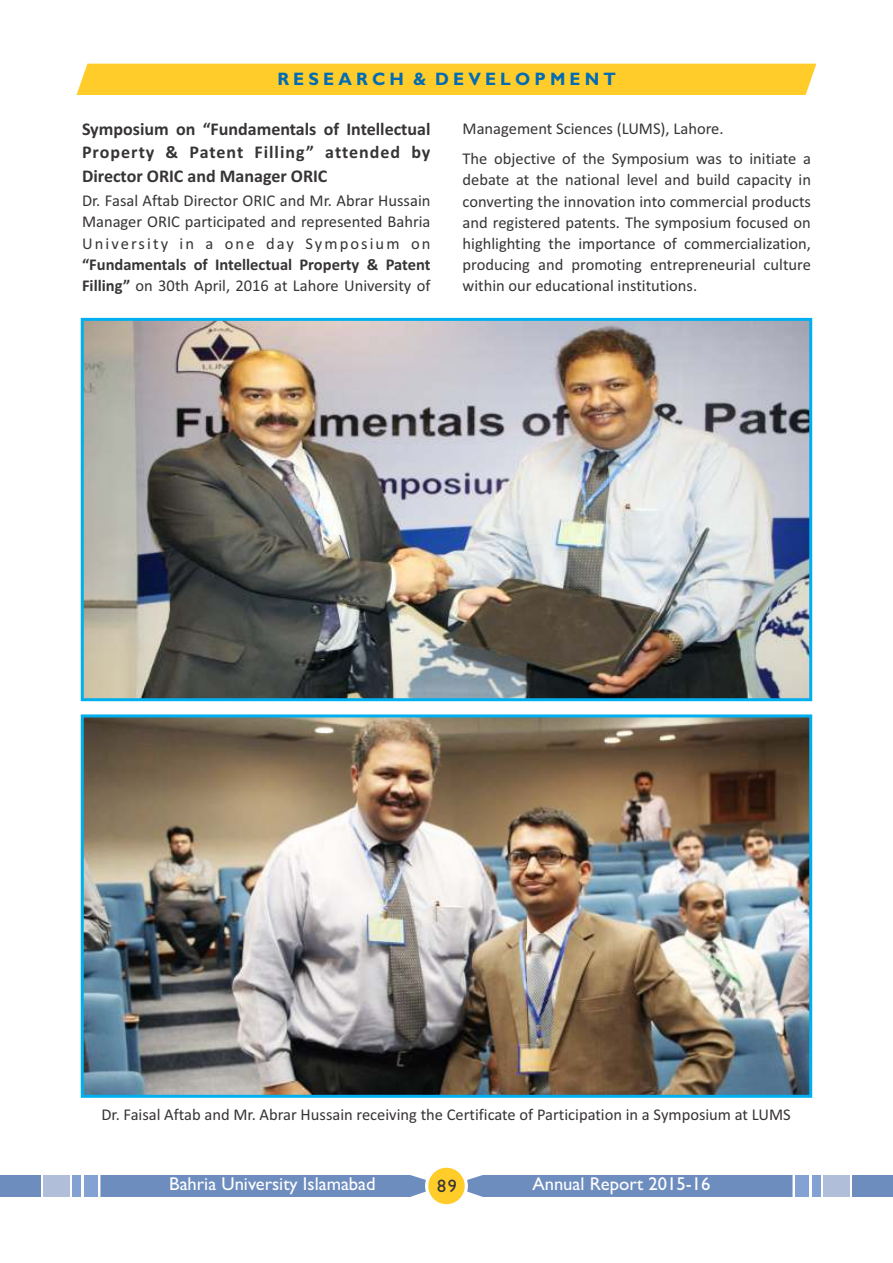
<style>
.page{position:relative;width:893px;height:1263px;background:#fff}
.page>*{position:absolute;margin:0;border:0;box-sizing:border-box;transform-origin:0 0}
.t1{font:18.6px "Gill Sans";color:#fefefe}
.t2{font:700 18px/23.1px "Calibri";color:#373435;text-align:justify}
.t3{font:700 18px "Gill Sans";letter-spacing:.24em;color:#006cb5;scale:.96 1}
.t4{font:18px "Gill Sans";color:#373435}
.t5{font:16.5px/21.1px "Calibri";color:#373435;text-align:justify}
.t6{font:700 16.5px/21.1px "Calibri";color:#373435}
.s1{font-weight:400}
</style>
<div class="page">
<img style="left:85px;top:322px;width:723px;height:375px">
<div style="left:81px;top:318px;width:731px;height:383px;border:3px solid #00afef"></div>
<img style="left:85px;top:718px;width:723px;height:376px">
<div style="left:81px;top:714px;width:731px;height:384px;border:3px solid #00afef"></div>
<div style="left:77px;top:64px;width:739px;height:31px;background:#ffcc29"></div>
<div style="left:467px;top:1175px;width:325px;height:22px;background:#6e8dbf"></div>
<div style="left:853px;top:1175px;width:40px;height:22px;background:#6e8dbf"></div>
<div style="left:823px;top:1175px;width:27px;height:22px;background:#b1beda"></div>
<div style="left:812px;top:1175px;width:8px;height:22px;background:#83a2d3"></div>
<div style="left:795px;top:1175px;width:14px;height:22px;background:#83a2d3"></div>
<div style="left:100px;top:1175px;width:326px;height:22px;background:#6e8dbf"></div>
<div style="left:425px;top:1164px;width:43px;height:43px;background:#fefefe;border-radius:50%"></div>
<div style="left:428px;top:1168px;width:37px;height:36px;background:#ffcc29;border-radius:50%"></div>
<div style="left:0;top:1175px;width:40px;height:22px;background:#6e8dbf"></div>
<div style="left:43px;top:1175px;width:27px;height:22px;background:#b1beda"></div>
<div style="left:73px;top:1175px;width:8px;height:22px;background:#83a2d3"></div>
<div style="left:84px;top:1175px;width:14px;height:22px;background:#83a2d3"></div>
<p class="t3" style="left:277px;top:73px;width:354px">RESEARCH &amp; DEVELOPMENT</p>
<p class="t2" style="left:82px;top:119px;width:350px">Symposium on “Fundamentals of Intellectual Property &amp; Patent Filling” attended by Director ORIC and Manager ORIC</p>
<p class="t5" style="left:82px;top:191px;width:350px">Dr. Fasal Aftab Director ORIC and Mr. Abrar Hussain Manager ORIC participated and represented Bahria University in a one day Symposium on</p>
<p class="t6" style="left:82px;top:255px;width:350px">“Fundamentals of Intellectual Property &amp; Patent<br>Filling” <span class="s1">on 30th April, 2016 at Lahore University of</span></p>
<p class="t5" style="left:463px;top:115px;width:350px;line-height:30.2px">Management Sciences (LUMS), Lahore.<br>The objective of the Symposium was to initiate a</p>
<p class="t5" style="left:463px;top:171px;width:350px">debate at the national level and build capacity in converting the innovation into commercial products and registered patents. The symposium focused on highlighting the importance of commercialization, producing and promoting entrepreneurial culture within our educational institutions.</p>
<p class="t5" style="left:101px;top:1105px;width:691px">Dr. Faisal Aftab and Mr. Abrar Hussain receiving the Certificate of Participation in a Symposium at LUMS</p>
<p class="t1" style="left:169px;top:1177px;width:208px">Bahria University Islamabad</p>
<p class="t4" style="left:437px;top:1179px;width:21px">89</p>
<p class="t1" style="left:532px;top:1177px;width:179px">Annual Report 2015-16</p>
</div>
